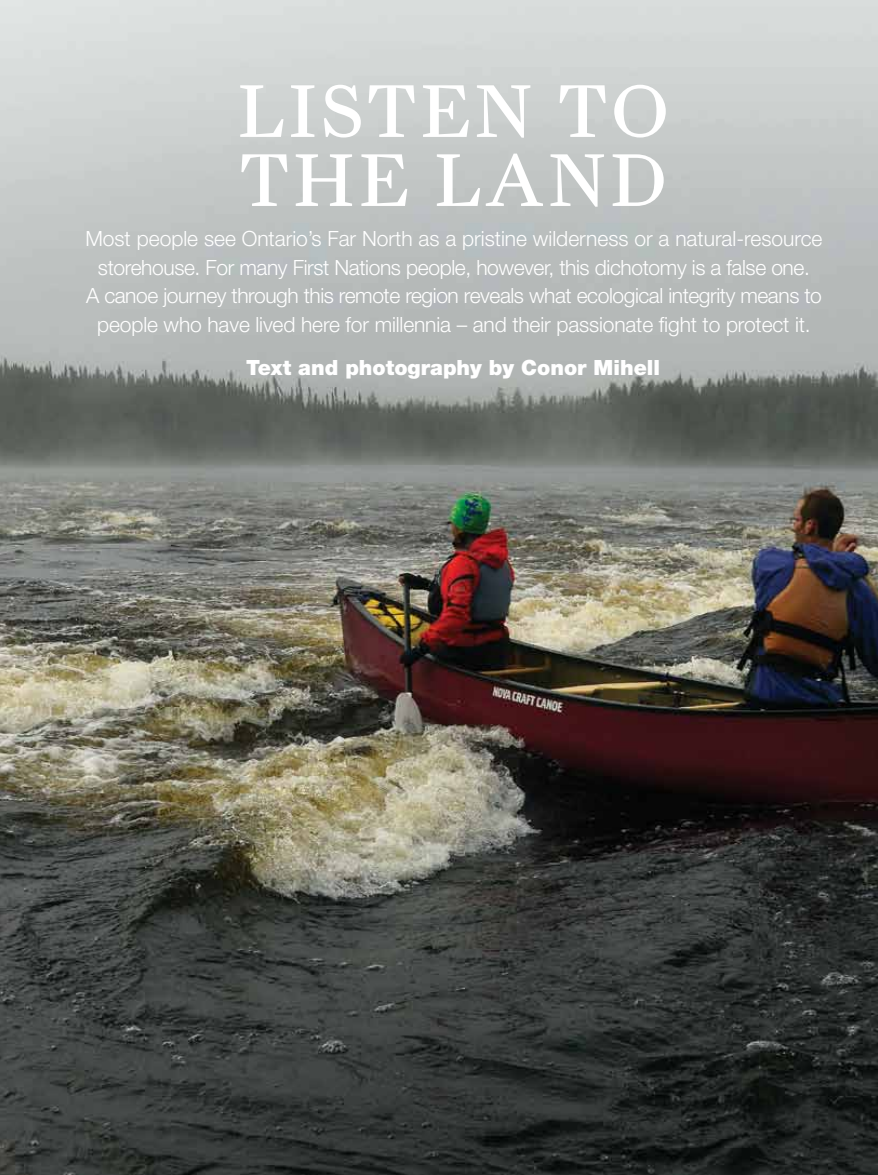
<style>
.page{position:relative;width:878px;height:1175px;background:#fff}
.page>*{position:absolute;margin:0;border:0;box-sizing:border-box;transform-origin:0 0}
.t1{font:75px/69px "Farnham Display TL";letter-spacing:.055em;color:#fff}
.t2{font:300 21px/28.5px "Helvetica Neue";letter-spacing:-.02em;color:#fff;text-align:center}
.t3{font:900 21px "Helvetica Neue";color:#fff}
</style>
<div class="page">
<img style="left:0;top:0;width:878px;height:1174px">
<h1 class="t1" style="left:237px;top:76px;width:432px">LISTEN TO<br>THE LAND</h1>
<p class="t2" style="left:85px;top:224px;width:738px">Most people see Ontario’s Far North as a pristine wilderness or a natural-resource storehouse. For many First Nations people, however, this dichotomy is a false one.<br>A canoe journey through this remote region reveals what ecological integrity means to people who have lived here for millennia – and their passionate fight to protect it.</p>
<p class="t3" style="left:246px;top:355px;width:415px">Text and photography by Conor Mihell</p>
</div>
